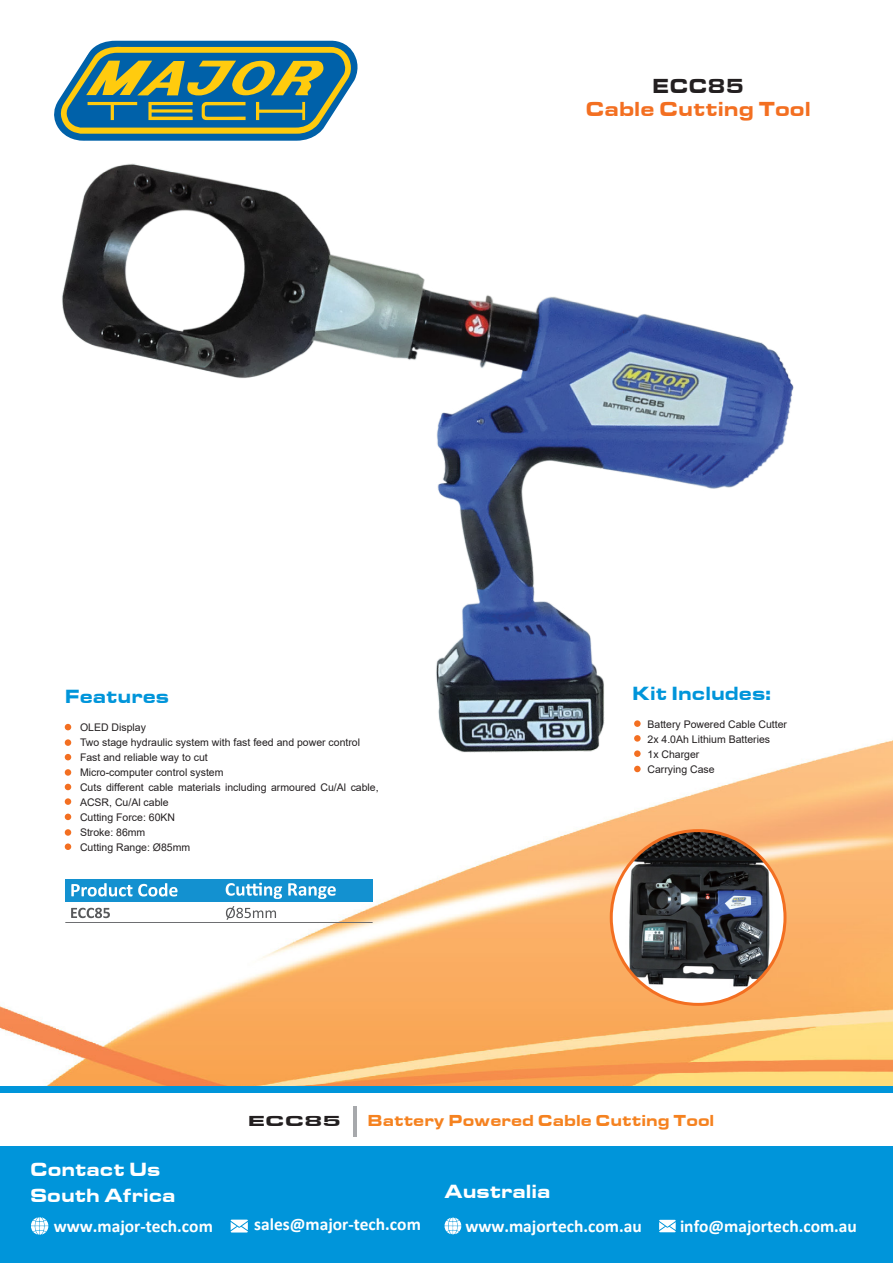
<style>
.page{position:relative;width:893px;height:1263px;background:#fff}
.page>*{position:absolute;margin:0;border:0;box-sizing:border-box;transform-origin:0 0}
.t1{font:21px "Eurostile T Blac Exte";color:#f36f21;scale:.91 1}
.t2{font:21px "Eurostile T Blac Exte";color:#231f20;scale:.91 1}
.t3{font:19.8px/26.5px "Eurostile T Blac Exte";color:#fff;scale:.9 1}
.t4{font:19.8px "Eurostile T Blac Exte";color:#0095da;scale:.9 1}
.t5{font:700 17.4px "Calibri";color:#fff}
.t6{font:16.5px "Eurostile T Blac Exte";color:#f58220;scale:.91 1}
.t7{font:15px "Eurostile T Blac Exte";color:#231f20;scale:1.3 1}
.t8{font:10.5px/15px "Arial";color:#231f20}
</style>
<div class="page">
<img style="left:0;top:740px;width:893px;height:346px">
<img style="left:46px;top:163px;width:773px;height:623px">
<svg style="left:65px;top:724px;width:6px;height:6px"></svg>
<svg style="left:65px;top:754px;width:6px;height:6px"></svg>
<div style="left:65px;top:739px;width:6px;height:7px;background:#f36f21;border-radius:50%"></div>
<div style="left:65px;top:769px;width:6px;height:7px;background:#f36f21;border-radius:50%"></div>
<svg style="left:65px;top:784px;width:6px;height:6px"></svg>
<div style="left:65px;top:798px;width:6px;height:7px;background:#f36f21;border-radius:50%"></div>
<svg style="left:65px;top:814px;width:6px;height:6px"></svg>
<div style="left:65px;top:829px;width:6px;height:7px;background:#f36f21;border-radius:50%"></div>
<div style="left:65px;top:843px;width:6px;height:7px;background:#f36f21;border-radius:50%"></div>
<div style="left:634px;top:720px;width:7px;height:7px;background:#f36f21;border-radius:50%"></div>
<div style="left:634px;top:750px;width:7px;height:7px;background:#f36f21;border-radius:50%"></div>
<div style="left:634px;top:735px;width:7px;height:7px;background:#f36f21;border-radius:50%"></div>
<div style="left:634px;top:766px;width:7px;height:6px;background:#f36f21;border-radius:50%"></div>
<div style="left:0;top:1086px;width:893px;height:177px;background:#0095da"></div>
<div style="left:0;top:1094px;width:893px;height:52px;background:#fff"></div>
<svg style="left:31px;top:1217px;width:17px;height:18px"></svg>
<svg style="left:231px;top:1219px;width:17px;height:13px"></svg>
<svg style="left:659px;top:1220px;width:17px;height:12px"></svg>
<svg style="left:444px;top:1217px;width:17px;height:18px"></svg>
<hr style="left:354px;top:1106px;width:3px;height:31px;background:#a7a9ac">
<svg style="left:54px;top:40px;width:304px;height:101px;background:#6a9384"></svg>
<svg style="left:611px;top:831px;width:174px;height:173px"></svg>
<img style="left:611px;top:831px;width:174px;height:159px">
<div style="left:65px;top:879px;width:308px;height:22px;background:#1391d0"></div>
<hr style="left:65px;top:922px;width:308px;height:1px;background:#6d6e71">
<svg style="left:226px;top:906px;width:50px;height:14px"></svg>
<svg style="left:71px;top:908px;width:39px;height:10px"></svg>
<svg style="left:71px;top:883px;width:107px;height:13px"></svg>
<svg style="left:226px;top:883px;width:110px;height:16px"></svg>
<h1 class="t2" style="left:652px;top:73px;width:102px">ECC85</h1>
<h1 class="t1" style="left:585px;top:96px;width:249px">Cable Cutting Tool</h1>
<h2 class="t4" style="left:65px;top:684px;width:117px">Features</h2>
<p class="t8" style="left:80px;top:719px;width:300px">OLED Display<br>Two stage hydraulic system with fast feed and power control<br>Fast and reliable way to cut<br>Micro-computer control system<br>Cuts different cable materials including armoured Cu/Al cable,<br>ACSR, Cu/Al cable<br>Cutting Force: 60KN<br>Stroke: 86mm<br>Cutting Range: Ø85mm</p>
<h2 class="t4" style="left:632px;top:682px;width:156px">Kit Includes:</h2>
<p class="t8" style="left:647px;top:716px;width:141px">Battery Powered Cable Cutter<br>2x 4.0Ah Lithium Batteries<br>1x Charger<br>Carrying Case</p>
<h2 class="t3" style="left:30px;top:1156px;width:163px">Contact Us<br>South Africa</h2>
<h3 class="t7" style="left:248px;top:1112px;width:73px">ECC85</h3>
<h3 class="t6" style="left:367px;top:1111px;width:383px">Battery Powered Cable Cutting Tool</h3>
<h2 class="t3" style="left:445px;top:1178px;width:119px">Australia</h2>
<h3 class="t5" style="left:54px;top:1213px;width:161px">www.major-tech.com</h3>
<h3 class="t5" style="left:254px;top:1212px;width:168px">sales@major-tech.com</h3>
<h3 class="t5" style="left:465px;top:1213px;width:178px">www.majortech.com.au</h3>
<h3 class="t5" style="left:680px;top:1213px;width:178px">info@majortech.com.au</h3>
</div>
